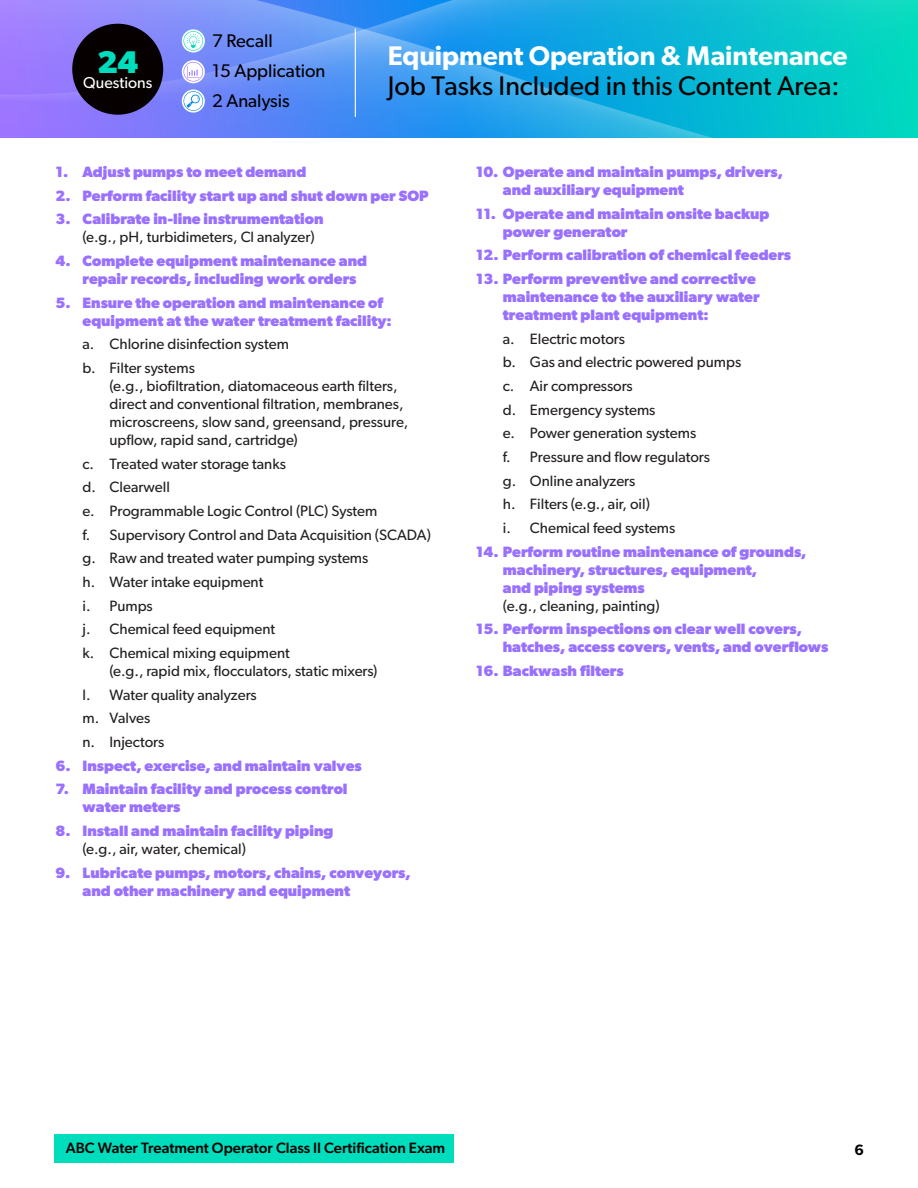
<style>
.page{position:relative;width:918px;height:1188px;background:#fff}
.page>*{position:absolute;margin:0;border:0;box-sizing:border-box;transform-origin:0 0}
.t1{font:700 31.5px "Gibson";color:#00ddbc}
.t2{font:27px "Gibson";color:#000}
.t3{font:600 27px "Gibson";color:#fff}
.t4{font:18.3px/29.8px "Gibson";color:#000}
.t5{font:15.9px "Gibson";color:#fff}
.t6{font:700 15px/18px "Gibson";color:#9a71ff}
.t7{font:15px/23.7px "Gibson";color:#231f20}
.t8{font:500 15px "Gibson";color:#000}
.t9{font:600 15px "Gibson";color:#000}
</style>
<div class="page">
<div style="left:54px;top:1134px;width:400px;height:28px;background:#00ddbc"></div>
<img style="left:891px;top:0;width:27px;height:101px">
<img style="left:0;top:0;width:891px;height:138px">
<hr style="left:355px;top:28px;width:1px;height:89px;background:#fff">
<div style="left:72px;top:24px;width:91px;height:91px;background:#060000;border-radius:50%"></div>
<svg style="left:182px;top:29px;width:23px;height:23px"></svg>
<svg style="left:184px;top:31px;width:19px;height:20px"></svg>
<svg style="left:182px;top:60px;width:23px;height:23px"></svg>
<svg style="left:184px;top:62px;width:19px;height:20px"></svg>
<svg style="left:182px;top:89px;width:23px;height:24px"></svg>
<svg style="left:184px;top:91px;width:19px;height:20px"></svg>
<h1 class="t1" style="left:97px;top:44px;width:43px">24</h1>
<p class="t5" style="left:83px;top:73px;width:71px">Questions</p>
<p class="t4" style="left:212px;top:26px;width:115px">7 Recall<br>15 Application<br>2 Analysis</p>
<h2 class="t3" style="left:388px;top:39px;width:461px">Equipment Operation &amp; Maintenance</h2>
<h2 class="t2" style="left:388px;top:69px;width:453px">Job Tasks Included in this Content Area:</h2>
<p class="t6" style="left:56px;top:162px;width:252px">1. Adjust pumps to meet demand</p>
<p class="t6" style="left:56px;top:186px;width:375px">2. Perform facility start up and shut down per SOP</p>
<p class="t6" style="left:56px;top:210px;width:270px">3. Calibrate in-line instrumentation</p>
<p class="t7" style="left:82px;top:225px;width:234px">(e.g., pH, turbidimeters, Cl analyzer)</p>
<p class="t6" style="left:82px;top:251px;width:286px;text-indent:-27px">4. Complete equipment maintenance and repair records, including work orders</p>
<p class="t6" style="left:82px;top:293px;width:311px;text-indent:-27px">5. Ensure the operation and maintenance of equipment at the water treatment facility:</p>
<p class="t7" style="left:82px;top:332px;width:208px">a. Chlorine disinfection system b. Filter systems</p>
<p class="t7" style="left:110px;top:377px;width:300px;line-height:18px">(e.g., biofiltration, diatomaceous earth filters, direct and conventional filtration, membranes, microscreens, slow sand, greensand, pressure, upflow, rapid sand, cartridge)</p>
<p class="t7" style="left:82px;top:451px;width:350px">c. Treated water storage tanks<br>d. Clearwell<br>e. Programmable Logic Control (PLC) System<br>f. Supervisory Control and Data Acquisition (SCADA) g. Raw and treated water pumping systems<br>h. Water intake equipment<br>i. Pumps<br>j. Chemical feed equipment<br>k. Chemical mixing equipment</p>
<p class="t7" style="left:82px;top:659px;width:297px;text-indent:27px">(e.g., rapid mix, flocculators, static mixers) l. Water quality analyzers<br>m. Valves<br>n. Injectors</p>
<p class="t6" style="left:56px;top:756px;width:308px">6. Inspect, exercise, and maintain valves</p>
<p class="t6" style="left:82px;top:780px;width:267px;text-indent:-27px">7. Maintain facility and process control water meters</p>
<p class="t6" style="left:56px;top:822px;width:279px">8. Install and maintain facility piping</p>
<p class="t7" style="left:82px;top:837px;width:165px">(e.g., air, water, chemical)</p>
<p class="t6" style="left:82px;top:863px;width:330px;text-indent:-27px">9. Lubricate pumps, motors, chains, conveyors, and other machinery and equipment</p>
<p class="t6" style="left:503px;top:162px;width:282px;text-indent:-27px">10. Operate and maintain pumps, drivers, and auxiliary equipment</p>
<p class="t6" style="left:503px;top:204px;width:268px;text-indent:-27px">11. Operate and maintain onsite backup power generator</p>
<p class="t6" style="left:476px;top:246px;width:317px">12. Perform calibration of chemical feeders</p>
<p class="t6" style="left:503px;top:269px;width:258px;text-indent:-27px">13. Perform preventive and corrective maintenance to the auxiliary water treatment plant equipment:</p>
<p class="t7" style="left:503px;top:326px;width:240px">a. Electric motors<br>b. Gas and electric powered pumps c. Air compressors<br>d. Emergency systems<br>e. Power generation systems<br>f. Pressure and flow regulators<br>g. Online analyzers<br>h. Filters (e.g., air, oil)<br>i. Chemical feed systems</p>
<p class="t6" style="left:503px;top:542px;width:305px;text-indent:-27px">14. Perform routine maintenance of grounds, machinery, structures, equipment,<br>and piping systems</p>
<p class="t7" style="left:503px;top:593px;width:158px">(e.g., cleaning, painting)</p>
<p class="t6" style="left:503px;top:620px;width:327px;text-indent:-27px">15. Perform inspections on clear well covers, hatches, access covers, vents, and overflows</p>
<p class="t6" style="left:476px;top:661px;width:149px">16. Backwash filters</p>
<p class="t8" style="left:66px;top:1139px;width:381px">ABC Water Treatment Operator Class II Certification Exam</p>
<p class="t9" style="left:855px;top:1140px;width:11px">6</p>
</div>
